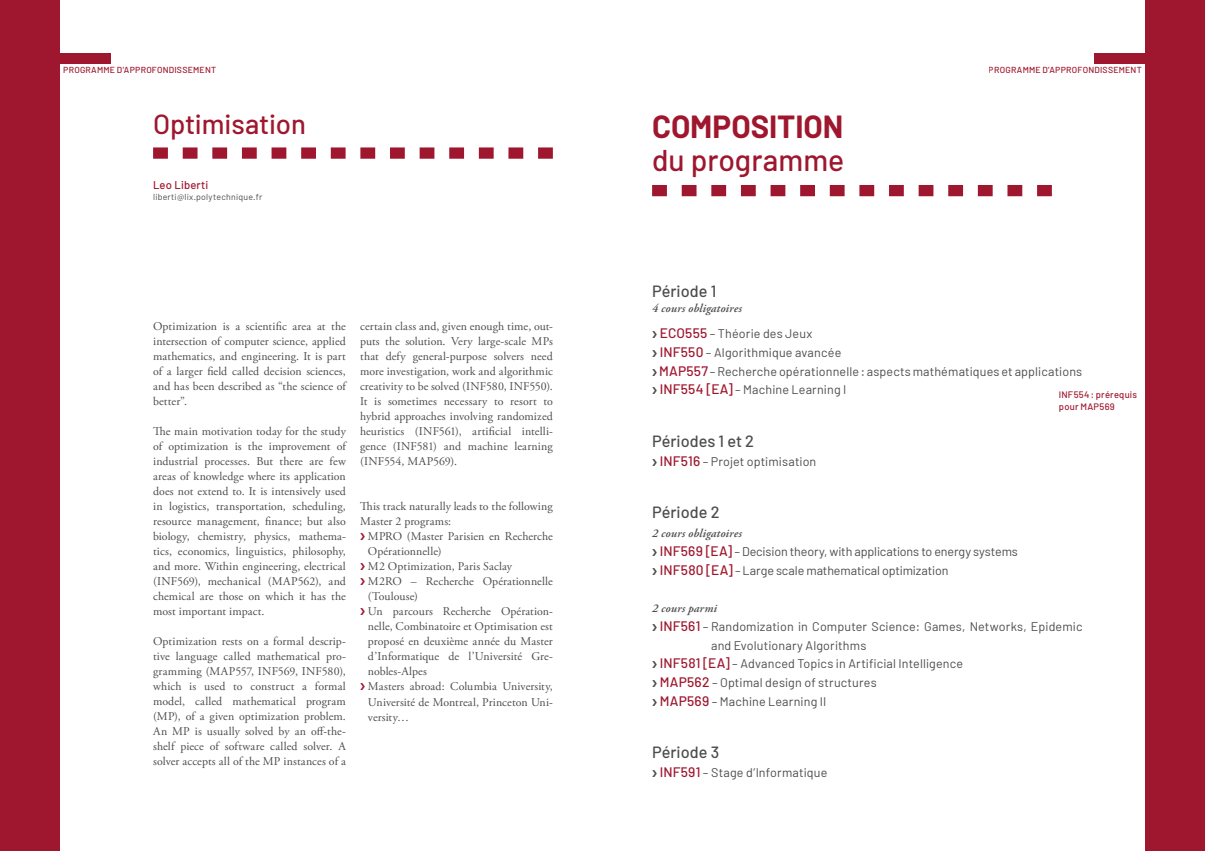
<style>
.page{position:relative;width:1205px;height:851px;background:#fff}
.page>*{position:absolute;margin:0;border:0;box-sizing:border-box;transform-origin:0 0}
.t1{font:700 31.25px "Barlow";color:#9f172e}
.t2{font:500 30px "Barlow";letter-spacing:.005em;color:#9f172e}
.t3{font:500 27.5px "Barlow";color:#9f172e}
.t4{font:500 16.25px "Barlow";color:#4b4c4d}
.t5{font:12.5px/18.8px "Barlow";letter-spacing:.01em;color:#4b4c4d}
.t6{font:12.5px/18.8px "Barlow";letter-spacing:-.01em;color:#4b4c4d}
.t7{font:11.88px/15px "Adobe Garamond Pro";letter-spacing:.01em;color:#4b4c4d;text-align:justify}
.t8{font:italic 600 11.88px "Adobe Garamond Pro";letter-spacing:.015em;color:#4b4c4d}
.t9{font:500 11.25px "Barlow";letter-spacing:.015em;color:#9f172e}
.t10{font:500 9.38px/12.5px "Barlow";letter-spacing:.025em;color:#9f172e}
.t11{font:500 8.75px "Barlow";letter-spacing:.025em;color:#9f172e}
.t12{font:8.75px "Barlow";letter-spacing:.025em;color:#4b4c4d}
.s1{color:#9f172e}
.s2{font-weight:500;font-size:13.75px;color:#9f172e}
</style>
<div class="page">
<div style="left:1094px;top:53px;width:111px;height:11px;background:#9f172e"></div>
<div style="left:1144px;top:0;width:61px;height:850px;background:#9f172e"></div>
<div style="left:0;top:53px;width:111px;height:11px;background:#9f172e"></div>
<div style="left:0;top:0;width:60px;height:850px;background:#9f172e"></div>
<svg style="left:153px;top:147px;width:400px;height:12px"></svg>
<svg style="left:652px;top:185px;width:400px;height:11px"></svg>
<p class="t11" style="left:63px;top:64px;width:154px">PROGRAMME D’APPROFONDISSEMENT</p>
<p class="t11" style="left:989px;top:64px;width:154px">PROGRAMME D’APPROFONDISSEMENT</p>
<h3 class="t3" style="left:153px;top:107px;width:154px">Optimisation</h3>
<p class="t9" style="left:153px;top:177px;width:57px">Leo Liberti</p>
<p class="t12" style="left:153px;top:191px;width:111px">liberti@lix.polytechnique.fr</p>
<p class="t7" style="left:153px;top:319px;width:194px">Optimization is a scientific area at the intersection of computer science, applied mathematics, and engineering. It is part of a larger field called decision sciences, and has been described as “the science of better”.</p>
<p class="t7" style="left:153px;top:424px;width:194px">The main motivation today for the study of optimization is the improvement of industrial processes. But there are few areas of knowledge where its application does not extend to. It is intensively used in logistics, transportation, scheduling, resource management, finance; but also biology, chemistry, physics, mathema&shy;tics, economics, linguistics, philosophy, and more. Within engineering, electrical (INF569), mechanical (MAP562), and chemical are those on which it has the most important impact.</p>
<p class="t7" style="left:153px;top:634px;width:194px">Optimization rests on a formal descrip&shy;tive language called mathematical pro&shy;gramming (MAP557, INF569, INF580), which is used to construct a formal model, called mathematical program (MP), of a given optimization problem.<br>An MP is usually solved by an off-the&shy;shelf piece of software called solver. A solver accepts all of the MP instances of a</p>
<p class="t7" style="left:360px;top:319px;width:194px">certain class and, given enough time, out&shy;puts the solution. Very large-scale MPs that defy general-purpose solvers need more investigation, work and algorithmic creativity to be solved (INF580, INF550).<br>It is sometimes necessary to resort to hybrid approaches involving randomized heuristics (INF561), artificial intelli&shy;gence (INF581) and machine learning (INF554, MAP569).</p>
<p class="t7" style="left:360px;top:499px;width:194px">This track naturally leads to the following</p>
<p class="t7" style="left:360px;top:514px;width:93px">Master 2 programs:</p>
<p class="t7" style="left:360px;top:529px;width:194px"><span class="s1">❯</span> MPRO (Master Parisien en Recherche</p>
<p class="t7" style="left:368px;top:544px;width:75px">Opérationnelle)</p>
<p class="t7" style="left:360px;top:559px;width:153px"><span class="s1">❯</span> M2 Optimization, Paris Saclay</p>
<p class="t7" style="left:360px;top:574px;width:194px"><span class="s1">❯</span> M2RO – Recherche Opérationnelle</p>
<p class="t7" style="left:368px;top:589px;width:52px">(Toulouse)</p>
<p class="t7" style="left:360px;top:604px;width:194px"><span class="s1">❯</span> Un parcours Recherche Opération-</p>
<p class="t7" style="left:368px;top:619px;width:186px">nelle, Combinatoire et Optimisation est</p>
<p class="t7" style="left:368px;top:634px;width:186px">proposé en deuxième année du Master</p>
<p class="t7" style="left:368px;top:649px;width:186px">d’Informatique de l’Université Gre-</p>
<p class="t7" style="left:368px;top:664px;width:61px">nobles-Alpes</p>
<p class="t7" style="left:360px;top:679px;width:194px"><span class="s1">❯</span> Masters abroad: Columbia University,</p>
<p class="t7" style="left:368px;top:694px;width:186px">Université de Montreal, Princeton Uni-</p>
<p class="t7" style="left:368px;top:709px;width:42px">versity…</p>
<h1 class="t1" style="left:652px;top:107px;width:193px">COMPOSITION</h1>
<h2 class="t2" style="left:652px;top:142px;width:194px">du programme</h2>
<h3 class="t4" style="left:652px;top:281px;width:66px">Période 1</h3>
<p class="t8" style="left:652px;top:301px;width:91px">4 cours obligatoires</p>
<p class="t5" style="left:652px;top:324px;width:432px">❯ <span class="s2">ECO555</span> – Théorie des Jeux<br>❯ <span class="s2">INF550</span> – Algorithmique avancée<br>❯ <span class="s2">MAP557</span> – Recherche opérationnelle: aspects mathématiques et applications ❯ <span class="s2">INF554 [EA]</span> – Machine Learning I</p>
<h3 class="t4" style="left:652px;top:431px;width:104px">Périodes 1 et 2</h3>
<p class="t5" style="left:652px;top:451px;width:166px">❯ <span class="s2">INF516</span> – Projet optimisation</p>
<h3 class="t4" style="left:652px;top:502px;width:69px">Période 2</h3>
<p class="t8" style="left:652px;top:526px;width:91px">2 cours obligatoires</p>
<p class="t6" style="left:652px;top:541px;width:367px">❯ <span class="s2">INF569 [EA]</span> – Decision theory, with applications to energy systems ❯ <span class="s2">INF580 [EA]</span> – Large scale mathematical optimization</p>
<p class="t8" style="left:652px;top:601px;width:66px">2 cours parmi</p>
<p class="t5" style="left:652px;top:616px;width:432px">❯ <span class="s2">INF561</span> – Randomization in Computer Science: Games, Networks, Epidemic</p>
<p class="t5" style="left:711px;top:635px;width:157px">and Evolutionary Algorithms</p>
<p class="t5" style="left:652px;top:654px;width:313px">❯ <span class="s2">INF581 [EA]</span> – Advanced Topics in Artificial Intelligence</p>
<p class="t5" style="left:652px;top:672px;width:226px">❯ <span class="s2">MAP562</span> – Optimal design of structures</p>
<p class="t5" style="left:652px;top:691px;width:176px">❯ <span class="s2">MAP569</span> – Machine Learning II</p>
<h3 class="t4" style="left:652px;top:742px;width:69px">Période 3</h3>
<p class="t5" style="left:652px;top:762px;width:177px">❯ <span class="s2">INF591</span> – Stage d’Informatique</p>
<p class="t10" style="left:1059px;top:388px;width:80px">INF554: prérequis pour MAP569</p>
</div>
